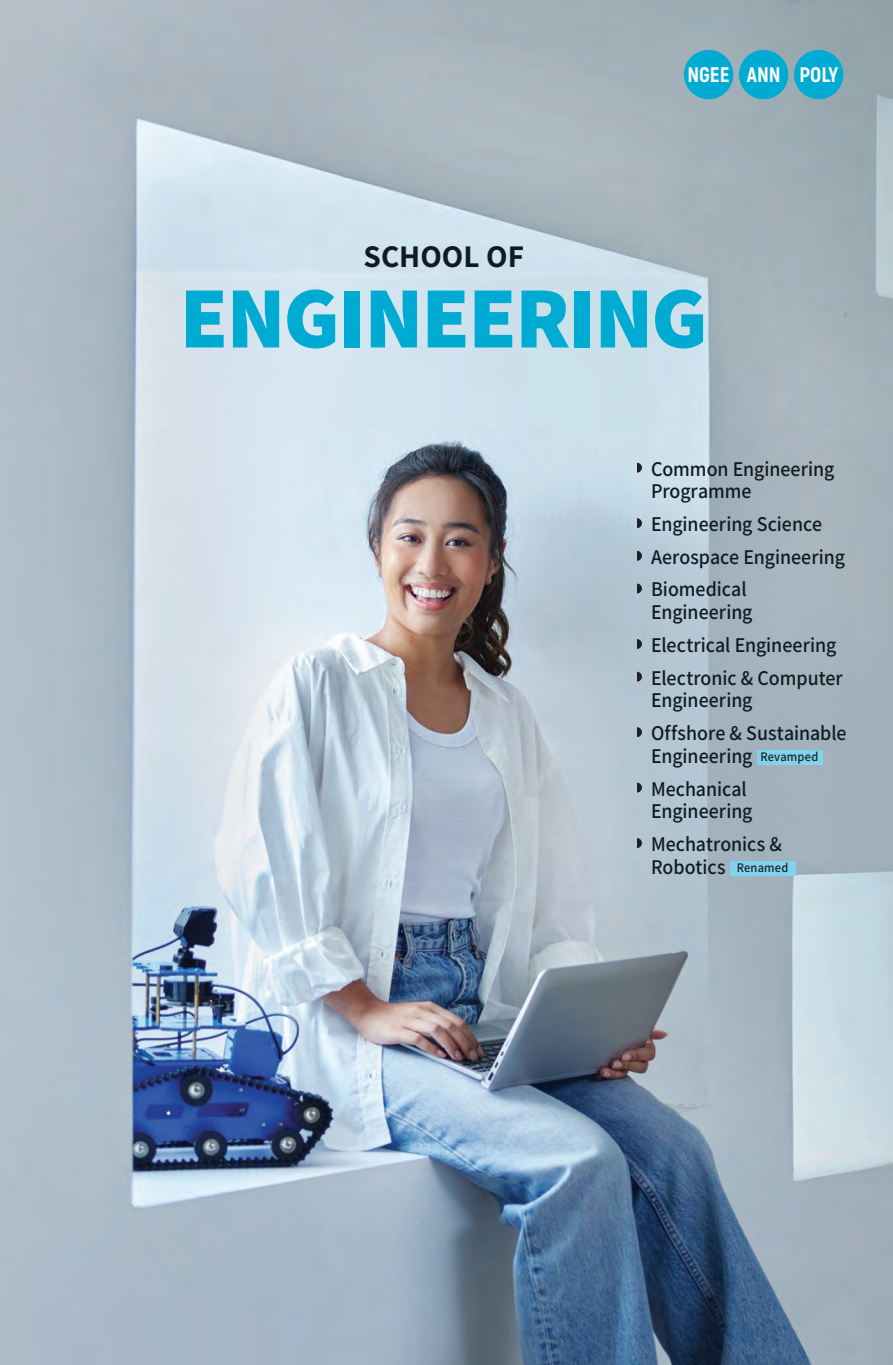
<style>
.page{position:relative;width:893px;height:1365px;background:#fff}
.page>*{position:absolute;margin:0;border:0;box-sizing:border-box;transform-origin:0 0}
.t1{font:800 87.5px "Assistant";letter-spacing:-.02em;color:#00abd3}
.t2{font:700 31.5px "Assistant";color:#101a21}
.t3{font:600 21px/22.8px "Assistant";color:#101a21;scale:.95 1}
.t4{font:800 21px "Akrobat";color:#fff}
.t5{font:600 13.12px "Assistant";letter-spacing:.015em;color:#231f20;scale:.95 1}
</style>
<div class="page">
<img style="left:0;top:0;width:893px;height:1364px">
<div style="left:684px;top:50px;width:49px;height:49px;background:#00abd3;border-radius:50%"></div>
<div style="left:739px;top:50px;width:49px;height:49px;background:#00abd3;border-radius:50%"></div>
<div style="left:794px;top:50px;width:49px;height:49px;background:#00abd3;border-radius:50%"></div>
<svg style="left:637px;top:462px;width:5px;height:10px"></svg>
<svg style="left:637px;top:518px;width:5px;height:10px"></svg>
<svg style="left:637px;top:551px;width:5px;height:9px"></svg>
<svg style="left:637px;top:583px;width:5px;height:10px"></svg>
<svg style="left:637px;top:639px;width:5px;height:10px"></svg>
<svg style="left:637px;top:671px;width:5px;height:10px"></svg>
<svg style="left:637px;top:727px;width:5px;height:10px"></svg>
<div style="left:757px;top:750px;width:65px;height:15px;background:#7fd3ec"></div>
<svg style="left:637px;top:782px;width:5px;height:10px"></svg>
<svg style="left:637px;top:838px;width:5px;height:10px"></svg>
<div style="left:730px;top:860px;width:66px;height:15px;background:#7fd3ec"></div>
<p class="t4" style="left:687px;top:61px;width:43px">NGEE</p>
<p class="t4" style="left:747px;top:61px;width:35px">ANN</p>
<p class="t4" style="left:799px;top:61px;width:40px">POLY</p>
<p class="t2" style="left:363px;top:235px;width:162px">SCHOOL OF</p>
<p class="t1" style="left:180px;top:258px;width:529px">ENGINEERING</p>
<p class="t3" style="left:651px;top:456px;width:194px">Common Engineering<br>Programme</p>
<p class="t3" style="left:651px;top:511px;width:182px">Engineering Science</p>
<p class="t3" style="left:651px;top:544px;width:206px">Aerospace Engineering</p>
<p class="t3" style="left:651px;top:577px;width:108px">Biomedical<br>Engineering</p>
<p class="t3" style="left:651px;top:632px;width:197px">Electrical Engineering</p>
<p class="t3" style="left:651px;top:665px;width:203px">Electronic &amp; Computer<br>Engineering</p>
<p class="t3" style="left:651px;top:720px;width:207px">Offshore &amp; Sustainable<br>Engineering</p>
<p class="t5" style="left:760px;top:747px;width:62px">Revamped</p>
<p class="t3" style="left:651px;top:776px;width:108px">Mechanical<br>Engineering</p>
<p class="t3" style="left:651px;top:831px;width:139px">Mechatronics &amp;<br>Robotics</p>
<p class="t5" style="left:737px;top:858px;width:56px">Renamed</p>
</div>
